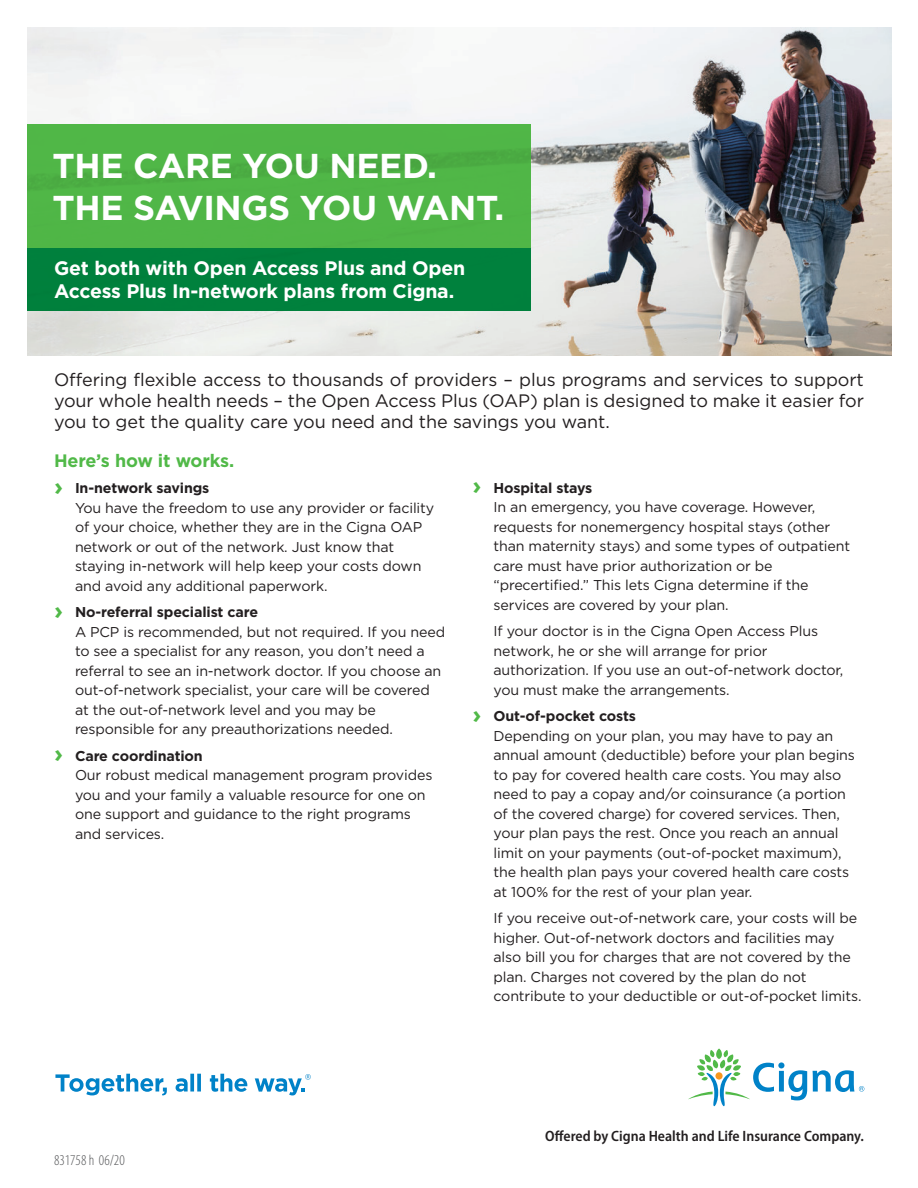
<style>
.page{position:relative;width:918px;height:1188px;background:#fff}
.page>*{position:absolute;margin:0;border:0;box-sizing:border-box;transform-origin:0 0}
.Headline_2_bars_phot{font:700 34.5px "Gotham";letter-spacing:-.01em;color:#fff}
.Subheadline_bold_14{font:700 19.5px/22.5px "Gotham";letter-spacing:-.01em;color:#fff}
.Body_large_intro_cop{font:18px/21px "Gotham";letter-spacing:-.005em;color:#231f20;text-align:justify}
.Subhead_body_bold_12{font:700 18px "Gotham";letter-spacing:-.01em;color:#51b948}
.Offered_by_legal{font:600 semi-condensed 15px "Myriad Pro";color:#231f20}
.Legal_copy_Cat{font:300 condensed 15px "Myriad Pro";color:#57585a}
.Bullet_copy_book_9_5{font:14.25px/19.5px "Gotham";letter-spacing:-.01em;color:#231f20}
.s1{font-weight:700;font-size:24px;color:#51b948}
.s2{font-weight:700}
</style>
<div class="page">
<img style="left:27px;top:27px;width:864px;height:328px">
<div style="left:27px;top:124px;width:503px;height:124px;background:#51b948"></div>
<div style="left:27px;top:248px;width:503px;height:62px;background:#00833e"></div>
<svg style="left:55px;top:1074px;width:112px;height:21px"></svg>
<svg style="left:176px;top:1074px;width:25px;height:18px"></svg>
<svg style="left:210px;top:1074px;width:37px;height:18px"></svg>
<svg style="left:255px;top:1074px;width:56px;height:21px"></svg>
<svg style="left:688px;top:1049px;width:176px;height:57px"></svg>
<p class="Headline_2_bars_phot" style="left:52px;top:146px;width:386px">THE CARE YOU NEED.</p>
<p class="Headline_2_bars_phot" style="left:52px;top:188px;width:453px">THE SAVINGS YOU WANT.</p>
<p class="Subheadline_bold_14" style="left:54px;top:257px;width:413px">Get both with Open Access Plus and Open<br>Access Plus In-network plans from Cigna.</p>
<p class="Body_large_intro_cop" style="left:54px;top:369px;width:812px">Offering flexible access to thousands of providers – plus programs and services to support your whole health needs – the Open Access Plus (OAP) plan is designed to make it easier for you to get the quality care you need and the savings you want.</p>
<p class="Subhead_body_bold_12" style="left:54px;top:450px;width:182px">Here’s how it works.</p>
<p class="Bullet_copy_book_9_5" style="left:75px;top:478px;width:361px;text-indent:-21px"><span class="s1">›</span> <span class="s2">In-network savings<br></span>You have the freedom to use any provider or facility of your choice, whether they are in the Cigna OAP network or out of the network. Just know that staying in-network will help keep your costs down and avoid any additional paperwork.</p>
<p class="Bullet_copy_book_9_5" style="left:75px;top:602px;width:372px;text-indent:-21px"><span class="s1">›</span> <span class="s2">No-referral specialist care<br></span>A PCP is recommended, but not required. If you need to see a specialist for any reason, you don’t need a referral to see an in-network doctor. If you choose an out-of-network specialist, your care will be covered at the out-of-network level and you may be responsible for any preauthorizations needed.</p>
<p class="Bullet_copy_book_9_5" style="left:75px;top:746px;width:359px;text-indent:-21px"><span class="s1">›</span> <span class="s2">Care coordination<br></span>Our robust medical management program provides you and your family a valuable resource for one on one support and guidance to the right programs and services.</p>
<p class="Bullet_copy_book_9_5" style="left:494px;top:478px;width:358px;text-indent:-21px"><span class="s1">›</span> <span class="s2">Hospital stays<br></span>In an emergency, you have coverage. However, requests for nonemergency hospital stays (other than maternity stays) and some types of outpatient care must have prior authorization or be “precertified.” This lets Cigna determine if the services are covered by your plan.</p>
<p class="Bullet_copy_book_9_5" style="left:494px;top:621px;width:351px">If your doctor is in the Cigna Open Access Plus network, he or she will arrange for prior authorization. If you use an out-of-network doctor, you must make the arrangements.</p>
<p class="Bullet_copy_book_9_5" style="left:494px;top:706px;width:363px;text-indent:-21px"><span class="s1">›</span> <span class="s2">Out-of-pocket costs<br></span>Depending on your plan, you may have to pay an annual amount (deductible) before your plan begins to pay for covered health care costs. You may also need to pay a copay and/or coinsurance (a portion of the covered charge) for covered services. Then, your plan pays the rest. Once you reach an annual limit on your payments (out-of-pocket maximum), the health plan pays your covered health care costs at 100% for the rest of your plan year.</p>
<p class="Bullet_copy_book_9_5" style="left:494px;top:908px;width:370px">If you receive out-of-network care, your costs will be higher. Out-of-network doctors and facilities may also bill you for charges that are not covered by the plan. Charges not covered by the plan do not contribute to your deductible or out-of-pocket limits.</p>
<p class="Legal_copy_Cat" style="left:54px;top:1152px;width:72px">831758 h 06/20</p>
<p class="Offered_by_legal" style="left:545px;top:1128px;width:320px">Offered by Cigna Health and Life Insurance Company.</p>
</div>
